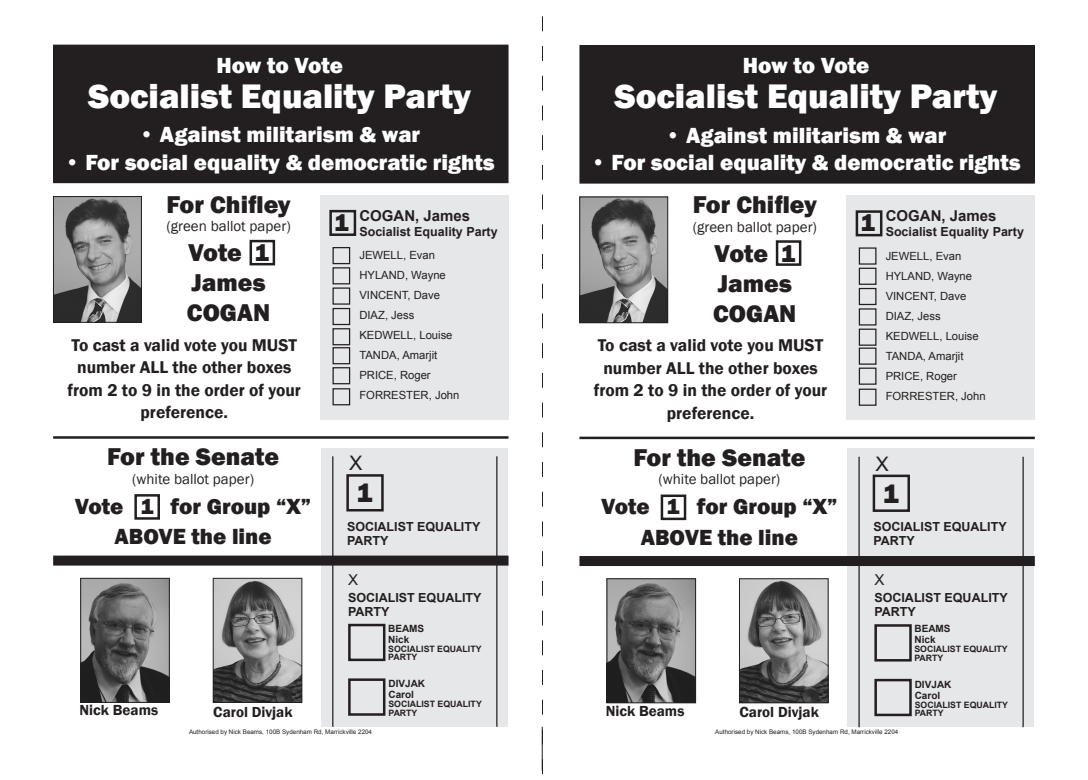
<style>
.page{position:relative;width:1088px;height:780px;background:#fff}
.page>*{position:absolute;margin:0;border:0;box-sizing:border-box;transform-origin:0 0}
.t1{font:800 35px "Franklin Gothic";color:#fff}
.t2{font:800 27.5px "Franklin Gothic";color:#231f20}
.t3{font:800 25px/30px "Franklin Gothic";color:#231f20}
.t4{font:800 22.5px "Franklin Gothic";color:#fff}
.t5{font:800 22.5px/30px "Franklin Gothic";color:#231f20;text-align:center}
.t6{font:20px "Arial";color:#231f20}
.t7{font:600 17.5px/22.5px "Franklin Gothic";color:#231f20;text-align:center}
.t8{font:15px "Franklin Gothic";color:#231f20}
.t9{font:600 15px "Franklin Gothic";color:#231f20}
.t10{font:700 15px "Arial";color:#231f20}
.t11{font:15px "Arial";color:#231f20}
.t12{font:700 12.5px/13.8px "Arial";color:#231f20}
.t13{font:11.25px/20px "Arial";color:#231f20}
.t14{font:700 10px/11.2px "Arial";color:#231f20}
.t15{font:700 8.75px/8.8px "Arial";color:#231f20}
.t16{font:6.25px "Arial";color:#231f20}
</style>
<div class="page">
<div style="left:320px;top:195px;width:188px;height:224px;background:#e6e7e9"></div>
<svg style="left:542px;top:16px;width:1px;height:758px"></svg>
<div style="left:54px;top:45px;width:454px;height:137px;background:#231f20"></div>
<div style="left:53px;top:45px;width:455px;height:138px;border:1px solid #231f20"></div>
<img style="left:55px;top:198px;width:85px;height:122px">
<div style="left:53px;top:196px;width:89px;height:126px;border:1px solid #231f20"></div>
<hr style="left:53px;top:436px;width:455px;height:2px;background:#231f20">
<div style="left:249px;top:240px;width:26px;height:25px;border:2px solid #231f20"></div>
<div style="left:321px;top:448px;width:187px;height:278px;background:#e6e7e9"></div>
<div style="left:53px;top:555px;width:455px;height:10px;background:#231f20"></div>
<div style="left:346px;top:474px;width:38px;height:37px;border:2px solid #231f20"></div>
<hr style="left:496px;top:456px;width:1px;height:270px;background:#231f20">
<div style="left:134px;top:494px;width:26px;height:25px;border:2px solid #231f20"></div>
<div style="left:348px;top:623px;width:37px;height:38px;border:2px solid #231f20"></div>
<div style="left:348px;top:678px;width:37px;height:37px;border:2px solid #231f20"></div>
<img style="left:82px;top:580px;width:86px;height:120px">
<div style="left:80px;top:578px;width:90px;height:124px;border:1px solid #231f20"></div>
<img style="left:215px;top:580px;width:85px;height:120px">
<div style="left:213px;top:578px;width:89px;height:124px;border:1px solid #231f20"></div>
<div style="left:329px;top:210px;width:27px;height:26px;border:2px solid #231f20"></div>
<div style="left:332px;top:247px;width:18px;height:17px;border:1px solid #231f20"></div>
<div style="left:332px;top:267px;width:18px;height:17px;border:1px solid #231f20"></div>
<div style="left:332px;top:287px;width:18px;height:17px;border:1px solid #231f20"></div>
<div style="left:332px;top:308px;width:18px;height:17px;border:1px solid #231f20"></div>
<div style="left:332px;top:388px;width:18px;height:17px;border:1px solid #231f20"></div>
<hr style="left:332px;top:456px;width:1px;height:270px;background:#231f20">
<div style="left:332px;top:328px;width:18px;height:17px;border:1px solid #231f20"></div>
<div style="left:332px;top:367px;width:18px;height:17px;border:1px solid #231f20"></div>
<div style="left:332px;top:347px;width:18px;height:17px;border:1px solid #231f20"></div>
<div style="left:846px;top:195px;width:189px;height:225px;background:#e6e7e9"></div>
<div style="left:580px;top:46px;width:454px;height:137px;background:#231f20"></div>
<div style="left:579px;top:45px;width:456px;height:138px;border:1px solid #231f20"></div>
<img style="left:581px;top:199px;width:85px;height:122px">
<div style="left:579px;top:197px;width:89px;height:126px;border:1px solid #231f20"></div>
<hr style="left:579px;top:436px;width:456px;height:3px;background:#231f20">
<div style="left:776px;top:240px;width:25px;height:26px;border:2px solid #231f20"></div>
<div style="left:847px;top:448px;width:187px;height:279px;background:#e6e7e9"></div>
<div style="left:579px;top:556px;width:456px;height:10px;background:#231f20"></div>
<div style="left:873px;top:474px;width:37px;height:38px;border:2px solid #231f20"></div>
<hr style="left:1022px;top:456px;width:2px;height:271px;background:#231f20">
<div style="left:661px;top:494px;width:25px;height:26px;border:2px solid #231f20"></div>
<div style="left:874px;top:624px;width:38px;height:37px;border:2px solid #231f20"></div>
<div style="left:874px;top:678px;width:38px;height:38px;border:2px solid #231f20"></div>
<img style="left:609px;top:580px;width:85px;height:121px">
<div style="left:607px;top:578px;width:89px;height:125px;border:1px solid #231f20"></div>
<img style="left:741px;top:580px;width:85px;height:121px">
<div style="left:739px;top:578px;width:89px;height:125px;border:1px solid #231f20"></div>
<div style="left:856px;top:210px;width:26px;height:26px;border:2px solid #231f20"></div>
<div style="left:859px;top:247px;width:17px;height:17px;border:1px solid #231f20"></div>
<div style="left:859px;top:268px;width:17px;height:17px;border:1px solid #231f20"></div>
<div style="left:859px;top:288px;width:17px;height:17px;border:1px solid #231f20"></div>
<div style="left:859px;top:308px;width:17px;height:17px;border:1px solid #231f20"></div>
<div style="left:859px;top:388px;width:17px;height:18px;border:1px solid #231f20"></div>
<hr style="left:858px;top:456px;width:2px;height:271px;background:#231f20">
<div style="left:859px;top:328px;width:17px;height:18px;border:1px solid #231f20"></div>
<div style="left:859px;top:367px;width:17px;height:18px;border:1px solid #231f20"></div>
<div style="left:859px;top:347px;width:17px;height:18px;border:1px solid #231f20"></div>
<hr style="left:542px;top:726px;width:1px;height:44px;background:#231f20">
<h3 class="t4" style="left:216px;top:51px;width:128px">How to Vote</h3>
<h1 class="t1" style="left:88px;top:73px;width:384px">Socialist Equality Party</h1>
<h3 class="t4" style="left:139px;top:120px;width:282px">• Against militarism &amp; war</h3>
<h3 class="t4" style="left:65px;top:148px;width:431px">• For social equality &amp; democratic rights</h3>
<h3 class="t4" style="left:743px;top:51px;width:128px">How to Vote</h3>
<h1 class="t1" style="left:614px;top:74px;width:384px">Socialist Equality Party</h1>
<h3 class="t4" style="left:665px;top:121px;width:282px">• Against militarism &amp; war</h3>
<h3 class="t4" style="left:591px;top:148px;width:431px">• For social equality &amp; democratic rights</h3>
<h3 class="t3" style="left:166px;top:189px;width:126px">For Chifley</h3>
<h3 class="t8" style="left:166px;top:217px;width:126px">(green ballot paper)</h3>
<h3 class="t3" style="left:187px;top:238px;width:85px">Vote 1<br>James<br>COGAN</h3>
<h3 class="t7" style="left:67px;top:334px;width:235px">To cast a valid vote you MUST number ALL the other boxes from 2 to 9 in the order of your preference.</h3>
<h3 class="t3" style="left:334px;top:207px;width:16px">1</h3>
<h3 class="t10" style="left:359px;top:205px;width:112px">COGAN, James</h3>
<p class="t12" style="left:359px;top:225px;width:140px">Socialist Equality Party</p>
<p class="t13" style="left:359px;top:245px;width:102px">JEWELL, Evan<br>HYLAND, Wayne<br>VINCENT, Dave<br>DIAZ, Jess<br>KEDWELL, Louise<br>TANDA, Amarjit<br>PRICE, Roger<br>FORRESTER, John</p>
<h3 class="t3" style="left:693px;top:189px;width:126px">For Chifley</h3>
<h3 class="t8" style="left:693px;top:217px;width:126px">(green ballot paper)</h3>
<h3 class="t3" style="left:713px;top:238px;width:85px">Vote 1<br>James<br>COGAN</h3>
<h3 class="t7" style="left:594px;top:334px;width:235px">To cast a valid vote you MUST number ALL the other boxes from 2 to 9 in the order of your preference.</h3>
<h3 class="t3" style="left:860px;top:208px;width:16px">1</h3>
<h3 class="t10" style="left:886px;top:206px;width:112px">COGAN, James</h3>
<p class="t12" style="left:886px;top:225px;width:140px">Socialist Equality Party</p>
<p class="t13" style="left:886px;top:246px;width:102px">JEWELL, Evan<br>HYLAND, Wayne<br>VINCENT, Dave<br>DIAZ, Jess<br>KEDWELL, Louise<br>TANDA, Amarjit<br>PRICE, Roger<br>FORRESTER, John</p>
<h3 class="t3" style="left:107px;top:442px;width:173px">For the Senate</h3>
<h3 class="t8" style="left:132px;top:469px;width:123px">(white ballot paper)</h3>
<h3 class="t5" style="left:75px;top:491px;width:238px">Vote 1 for Group “X”<br>ABOVE the line</h3>
<h3 class="t6" style="left:349px;top:450px;width:15px">X</h3>
<h2 class="t2" style="left:356px;top:475px;width:18px">1</h2>
<p class="t12" style="left:347px;top:520px;width:135px">SOCIALIST EQUALITY<br>PARTY</p>
<h3 class="t3" style="left:633px;top:442px;width:173px">For the Senate</h3>
<h3 class="t8" style="left:658px;top:470px;width:123px">(white ballot paper)</h3>
<h3 class="t5" style="left:601px;top:492px;width:238px">Vote 1 for Group “X”<br>ABOVE the line</h3>
<h3 class="t6" style="left:875px;top:450px;width:15px">X</h3>
<h2 class="t2" style="left:883px;top:475px;width:18px">1</h2>
<p class="t12" style="left:873px;top:520px;width:135px">SOCIALIST EQUALITY<br>PARTY</p>
<h3 class="t9" style="left:79px;top:701px;width:80px">Nick Beams</h3>
<h3 class="t9" style="left:213px;top:702px;width:81px">Carol Divjak</h3>
<h3 class="t11" style="left:348px;top:569px;width:12px">X</h3>
<p class="t12" style="left:348px;top:591px;width:135px">SOCIALIST EQUALITY<br>PARTY</p>
<p class="t14" style="left:388px;top:622px;width:38px">BEAMS<br>Nick</p>
<p class="t15" style="left:388px;top:644px;width:95px">SOCIALIST EQUALITY<br>PARTY</p>
<p class="t14" style="left:388px;top:678px;width:38px">DIVJAK<br>Carol</p>
<p class="t15" style="left:388px;top:700px;width:95px">SOCIALIST EQUALITY<br>PARTY</p>
<h3 class="t9" style="left:606px;top:701px;width:80px">Nick Beams</h3>
<h3 class="t9" style="left:739px;top:702px;width:81px">Carol Divjak</h3>
<h3 class="t11" style="left:874px;top:570px;width:12px">X</h3>
<p class="t12" style="left:874px;top:591px;width:135px">SOCIALIST EQUALITY<br>PARTY</p>
<p class="t14" style="left:914px;top:623px;width:38px">BEAMS<br>Nick</p>
<p class="t15" style="left:914px;top:644px;width:95px">SOCIALIST EQUALITY<br>PARTY</p>
<p class="t14" style="left:915px;top:678px;width:38px">DIVJAK<br>Carol</p>
<p class="t15" style="left:915px;top:700px;width:95px">SOCIALIST EQUALITY<br>PARTY</p>
<p class="t16" style="left:189px;top:727px;width:185px">Authorised by Nick Beams, 100B Sydenham Rd, Marrickville 2204</p>
<p class="t16" style="left:715px;top:728px;width:185px">Authorised by Nick Beams, 100B Sydenham Rd, Marrickville 2204</p>
</div>
